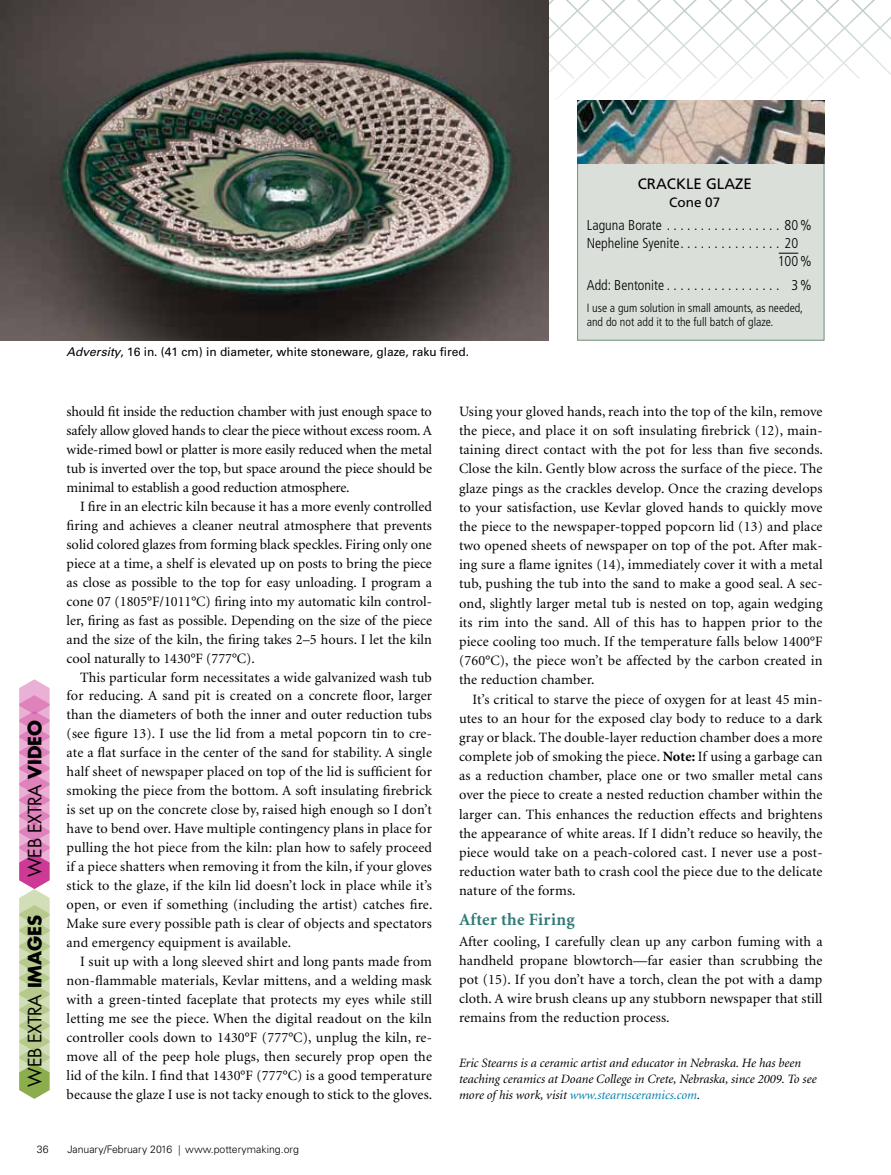
<style>
.page{position:relative;width:891px;height:1175px;background:#fff}
.page>*{position:absolute;margin:0;border:0;box-sizing:border-box;transform-origin:0 0}
.t1{font:18px "Futura";letter-spacing:-.02em;color:#000}
.t2{font:700 17.25px "Minion";letter-spacing:.02em;color:#307a77}
.t3{font:15px "Frutiger";color:#000}
.t4{font:14.25px/18.9px "Minion";letter-spacing:.01em;color:#000;text-align:justify}
.t5{font:300 condensed 14.25px "Frutiger";color:#000}
.t6{font:13.5px "Frutiger";color:#000}
.t7{font:italic 12.75px/16.2px "Minion";color:#000}
.t8{font:300 condensed 12px/13.5px "Frutiger";color:#000}
.t9{font:12px "Univers";color:#000}
.t10{font:300 10.5px "Univers";color:#000}
.s1{font-weight:700}
.s2{font-style:italic}
.s3{color:#0080ae}
.s4{font-family:"Minion Display";font-weight:400}
</style>
<div class="page">
<img style="left:0;top:0;width:549px;height:340px">
<svg style="left:19px;top:679px;width:31px;height:419px;background:#cfafad"></svg>
<svg style="left:549px;top:0;width:342px;height:99px"></svg>
<div style="left:577px;top:110px;width:248px;height:231px;background:#dadfda"></div>
<svg style="left:779px;top:253px;width:19px;height:1px"></svg>
<img style="left:578px;top:100px;width:246px;height:64px">
<p class="t1" style="left:23px;top:877px;width:159px;rotate:-90deg">WEB EXTRA <span class="s1">Video</span></p>
<p class="t1" style="left:23px;top:1086px;width:173px;rotate:-90deg">WEB EXTRA <span class="s1">images</span></p>
<p class="t9" style="left:67px;top:345px;width:404px"><span class="s2">Adversity</span>, 16 in. (41 cm) in diameter, white stoneware, glaze, raku fired.</p>
<p class="t3" style="left:638px;top:175px;width:116px">CRACKLE GLAZE</p>
<p class="t6" style="left:669px;top:194px;width:53px">CONE 07</p>
<p class="t5" style="left:587px;top:216px;width:226px">Laguna Borate . . . . . . . . . . . . . . . . 80%</p>
<p class="t5" style="left:587px;top:234px;width:213px">Nepheline Syenite . . . . . . . . . . . . . . 20</p>
<p class="t5" style="left:778px;top:252px;width:36px">100%</p>
<p class="t5" style="left:587px;top:276px;width:187px">Add: Bentonite . . . . . . . . . . . . . . . .</p>
<p class="t5" style="left:791px;top:276px;width:22px">3%</p>
<p class="t8" style="left:587px;top:301px;width:218px">I use a gum solution in small amounts, as needed, and do not add it to the full batch of glaze.</p>
<p class="t4" style="left:67px;top:402px;width:367px">should fit inside the reduction chamber with just enough space to safely allow gloved hands to clear the piece without excess room. A wide-rimed bowl or platter is more easily reduced when the metal tub is inverted over the top, but space around the piece should be minimal to establish a good reduction atmosphere.</p>
<p class="t4" style="left:67px;top:497px;width:367px;text-indent:13px">I fire in an electric kiln because it has a more evenly controlled firing and achieves a cleaner neutral atmosphere that prevents solid colored glazes from forming black speckles. Firing only one piece at a time, a shelf is elevated up on posts to bring the piece as close as possible to the top for easy unloading. I program a cone 07 (1805°F/1011°C) firing into my automatic kiln control&shy;ler, firing as fast as possible. Depending on the size of the piece and the size of the kiln, the firing takes 2–5 hours. I let the kiln cool naturally to 1430°F (777°C).</p>
<p class="t4" style="left:67px;top:668px;width:367px;text-indent:13px">This particular form necessitates a wide galvanized wash tub for reducing. A sand pit is created on a concrete floor, larger than the diameters of both the inner and outer reduction tubs (see figure 13). I use the lid from a metal popcorn tin to cre&shy;ate a flat surface in the center of the sand for stability. A single half sheet of newspaper placed on top of the lid is sufficient for smoking the piece from the bottom. A soft insulating firebrick is set up on the concrete close by, raised high enough so I don’t have to bend over. Have multiple contingency plans in place for pulling the hot piece from the kiln: plan how to safely proceed if a piece shatters when removing it from the kiln, if your gloves stick to the glaze, if the kiln lid doesn’t lock in place while it’s open, or even if something (including the artist) catches fire.<br>Make sure every possible path is clear of objects and spectators and emergency equipment is available.</p>
<p class="t4" style="left:67px;top:952px;width:367px;text-indent:13px">I suit up with a long sleeved shirt and long pants made from non-flammable materials, Kevlar mittens, and a welding mask with a green-tinted faceplate that protects my eyes while still letting me see the piece. When the digital readout on the kiln controller cools down to 1430°F (777°C), unplug the kiln, re&shy;move all of the peep hole plugs, then securely prop open the lid of the kiln. I find that 1430°F (777°C) is a good temperature because the glaze I use is not tacky enough to stick to the gloves.</p>
<p class="t4" style="left:459px;top:402px;width:365px">Using your gloved hands, reach into the top of the kiln, remove the piece, and place it on soft insulating firebrick (12), main&shy;taining direct contact with the pot for less than five seconds.<br>Close the kiln. Gently blow across the surface of the piece. The glaze pings as the crackles develop. Once the crazing develops to your satisfaction, use Kevlar gloved hands to quickly move the piece to the newspaper-topped popcorn lid (13) and place two opened sheets of newspaper on top of the pot. After mak&shy;ing sure a flame ignites (14), immediately cover it with a metal tub, pushing the tub into the sand to make a good seal. A sec&shy;ond, slightly larger metal tub is nested on top, again wedging its rim into the sand. All of this has to happen prior to the piece cooling too much. If the temperature falls below 1400°F (760°C), the piece won’t be affected by the carbon created in the reduction chamber.</p>
<p class="t4" style="left:459px;top:690px;width:365px;text-indent:13px">It’s critical to starve the piece of oxygen for at least 45 min&shy;utes to an hour for the exposed clay body to reduce to a dark gray or black. The double-layer reduction chamber does a more complete job of smoking the piece. <span class="s1">Note:</span> If using a garbage can as a reduction chamber, place one or two smaller metal cans over the piece to create a nested reduction chamber within the larger can. This enhances the reduction effects and brightens the appearance of white areas. If I didn’t reduce so heavily, the piece would take on a peach-colored cast. I never use a post&shy;reduction water bath to crash cool the piece due to the delicate nature of the forms.</p>
<p class="t2" style="left:459px;top:910px;width:117px">After the Firing</p>
<p class="t4" style="left:459px;top:932px;width:365px">After cooling, I carefully clean up any carbon fuming with a handheld propane blowtorch—far easier than scrubbing the pot (15). If you don’t have a torch, clean the pot with a damp cloth. A wire brush cleans up any stubborn newspaper that still remains from the reduction process.</p>
<p class="t7" style="left:459px;top:1054px;width:359px">Eric Stearns is a ceramic artist and educator in Nebraska. He has been teaching ceramics at Doane College in Crete, Nebraska, since 2009. To see more of his work, visit <span class="s3">www.stearnsceramics.com</span>.</p>
<p class="t10" style="left:37px;top:1142px;width:13px">36</p>
<p class="t10" style="left:67px;top:1142px;width:233px">January/February 2016 <span class="s4">|</span> www.potterymaking.org</p>
</div>
